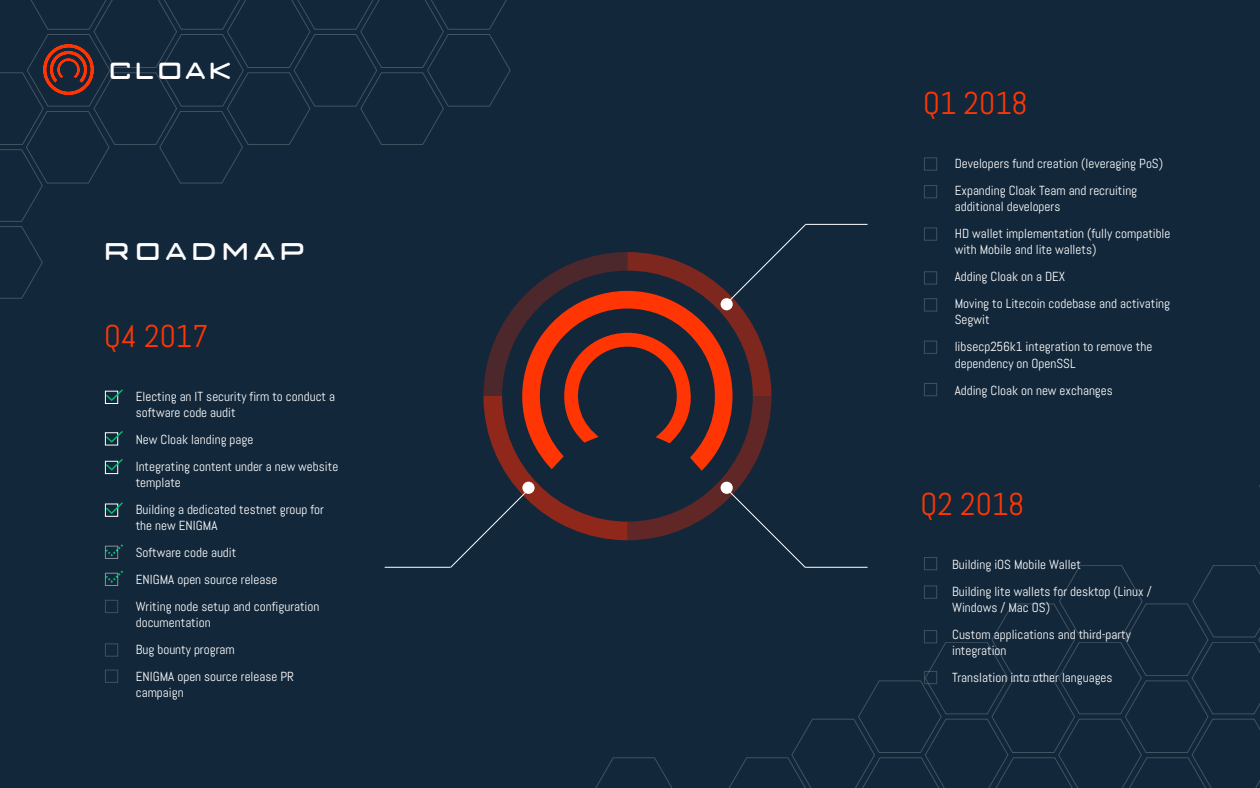
<style>
.page{position:relative;width:1260px;height:788px;background:#fff}
.page>*{position:absolute;margin:0;border:0;box-sizing:border-box;transform-origin:0 0}
.t1{font:31.5px "Abel";color:#ff3604}
.t2{font:31.5px "Classic Robot";letter-spacing:.14em;color:#fcfcfc}
.t3{font:30.36px "Classic Robot";letter-spacing:.095em;color:#fff}
.t4{font:13.12px/26.9px "Abel";color:#fff}
</style>
<div class="page">
<div style="left:1px;top:0;width:1259px;height:788px;background:#12273a"></div>
<h2 class="t3" style="left:111px;top:57px;width:124px">CLOAK</h2>
<h1 class="t2" style="left:106px;top:237px;width:202px">ROADMAP</h1>
<h1 class="t1" style="left:104px;top:316px;width:106px">Q4 2017</h1>
<p class="t4" style="left:136px;top:388px;width:201px;line-height:16.2px">Electing an IT security firm to conduct a software code audit</p>
<p class="t4" style="left:136px;top:426px;width:204px">New Cloak landing page<br>Integrating content under a new website</p>
<p class="t4" style="left:136px;top:469px;width:190px">template<br>Building a dedicated testnet group for</p>
<p class="t4" style="left:136px;top:512px;width:185px">the new ENIGMA<br>Software code audit<br>ENIGMA open source release<br>Writing node setup and configuration</p>
<p class="t4" style="left:136px;top:609px;width:160px">documentation<br>Bug bounty program<br>ENIGMA open source release PR</p>
<p class="t4" style="left:136px;top:679px;width:49px">campaign</p>
<h1 class="t1" style="left:923px;top:83px;width:106px">Q1 2018</h1>
<p class="t4" style="left:955px;top:150px;width:210px">Developers fund creation (leveraging PoS)<br>Expanding Cloak Team and recruiting</p>
<p class="t4" style="left:955px;top:193px;width:217px">additional developers<br>HD wallet implementation (fully compatible</p>
<p class="t4" style="left:955px;top:236px;width:217px">with Mobile and lite wallets)<br>Adding Cloak on a DEX<br>Moving to Litecoin codebase and activating</p>
<p class="t4" style="left:955px;top:306px;width:199px">Segwit<br>libsecp256k1 integration to remove the</p>
<p class="t4" style="left:955px;top:349px;width:160px">dependency on OpenSSL<br>Adding Cloak on new exchanges</p>
<h1 class="t1" style="left:921px;top:484px;width:105px">Q2 2018</h1>
<p class="t4" style="left:952px;top:550px;width:201px">Building iOS Mobile Wallet<br>Building lite wallets for desktop (Linux /</p>
<p class="t4" style="left:952px;top:593px;width:180px">Windows / Mac OS)<br>Custom applications and third-party</p>
<p class="t4" style="left:952px;top:636px;width:162px">integration<br>Translation into other languages</p>
</div>
